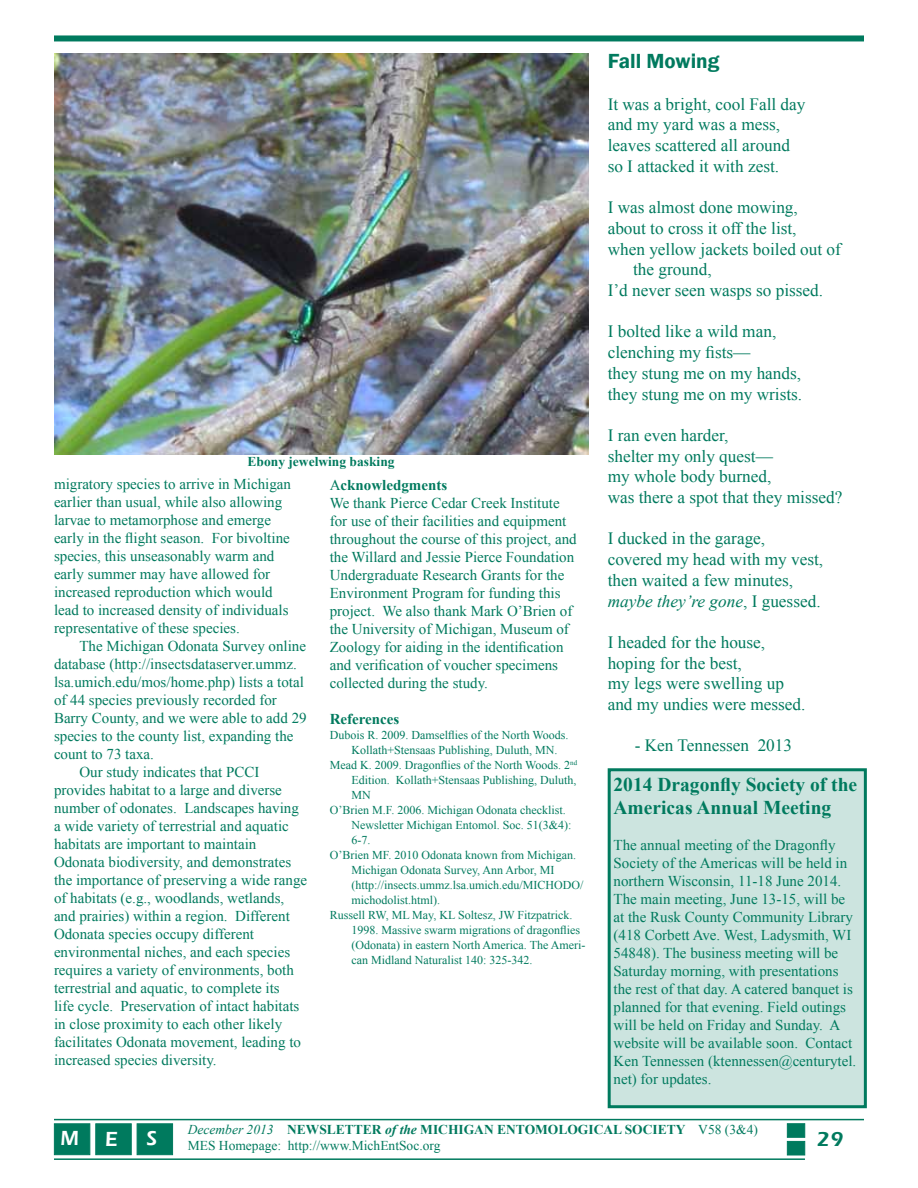
<style>
.page{position:relative;width:918px;height:1188px;background:#fff}
.page>*{position:absolute;margin:0;border:0;box-sizing:border-box;transform-origin:0 0}
.t1{font:600 21px "Franklin Gothic";color:#007a5e}
.t2{font:600 21px "Eras ITC";color:#fff}
.t3{font:600 21px "Eras ITC";color:#007a5e}
.t4{font:700 19.5px/23.4px "Times New Roman";color:#007a5e}
.t5{font:17.25px/20.7px "Times New Roman";color:#007a5e}
.t6{font:15px/18px "Times New Roman";color:#007a5e}
.t7{font:700 15px "Times New Roman";color:#007a5e}
.t8{font:13.5px/16.2px "Times New Roman";color:#007a5e}
.t9{font:700 13.5px "Times New Roman";color:#007a5e}
.t10{font:12px "Times New Roman";color:#007a5e}
.s1{font-weight:700}
.s2{font-style:italic}
.s3{font-weight:700;font-style:italic}
</style>
<div class="page">
<div style="left:54px;top:35px;width:810px;height:6px;background:#007a5e"></div>
<hr style="left:54px;top:1158px;width:751px;height:2px;background:#007a5e">
<hr style="left:54px;top:1119px;width:810px;height:1px;background:#007a5e">
<div style="left:137px;top:1123px;width:36px;height:32px;background:#007a5e;border:1px solid #007a5e"></div>
<div style="left:95px;top:1123px;width:37px;height:32px;background:#007a5e;border:1px solid #007a5e"></div>
<div style="left:54px;top:1123px;width:36px;height:32px;background:#007a5e;border:1px solid #007a5e"></div>
<div style="left:787px;top:1141px;width:18px;height:14px;background:#007a5e;border:1px solid #007a5e"></div>
<div style="left:787px;top:1123px;width:18px;height:15px;background:#007a5e;border:1px solid #007a5e"></div>
<img style="left:54px;top:54px;width:534px;height:400px">
<div style="left:608px;top:768px;width:259px;height:340px;background:#cce4df;border:3px solid #007a5e"></div>
<p class="t9" style="left:248px;top:452px;width:149px">Ebony jewelwing basking</p>
<p class="t6" style="left:54px;top:475px;width:239px">migratory species to arrive in Michigan earlier than usual, while also allowing larvae to metamorphose and emerge early in the flight season. For bivoltine species, this unseasonably warm and early summer may have allowed for increased reproduction which would lead to increased density of individuals representative of these species.</p>
<p class="t6" style="left:80px;top:637px;width:228px">The Michigan Odonata Survey online</p>
<p class="t6" style="left:54px;top:655px;width:244px">database (http://insectsdataserver.ummz.</p>
<p class="t6" style="left:54px;top:673px;width:251px">lsa.umich.edu/mos/home.php) lists a total</p>
<p class="t6" style="left:54px;top:691px;width:224px">of 44 species previously recorded for</p>
<p class="t6" style="left:54px;top:709px;width:254px">Barry County, and we were able to add 29</p>
<p class="t6" style="left:54px;top:727px;width:241px">species to the county list, expanding the</p>
<p class="t6" style="left:54px;top:745px;width:101px">count to 73 taxa.</p>
<p class="t6" style="left:80px;top:763px;width:181px">Our study indicates that PCCI</p>
<p class="t6" style="left:54px;top:781px;width:229px">provides habitat to a large and diverse</p>
<p class="t6" style="left:54px;top:799px;width:246px">number of odonates. Landscapes having</p>
<p class="t6" style="left:54px;top:817px;width:236px">a wide variety of terrestrial and aquatic</p>
<p class="t6" style="left:54px;top:835px;width:204px">habitats are important to maintain</p>
<p class="t6" style="left:54px;top:853px;width:239px">Odonata biodiversity, and demonstrates</p>
<p class="t6" style="left:54px;top:871px;width:255px">the importance of preserving a wide range</p>
<p class="t6" style="left:54px;top:889px;width:232px">of habitats (e.g., woodlands, wetlands,</p>
<p class="t6" style="left:54px;top:907px;width:237px">and prairies) within a region. Different</p>
<p class="t6" style="left:54px;top:925px;width:202px">Odonata species occupy different</p>
<p class="t6" style="left:54px;top:943px;width:238px">environmental niches, and each species</p>
<p class="t6" style="left:54px;top:961px;width:241px">requires a variety of environments, both</p>
<p class="t6" style="left:54px;top:979px;width:227px">terrestrial and aquatic, to complete its</p>
<p class="t6" style="left:54px;top:997px;width:247px">life cycle. Preservation of intact habitats</p>
<p class="t6" style="left:54px;top:1015px;width:230px">in close proximity to each other likely</p>
<p class="t6" style="left:54px;top:1033px;width:249px">facilitates Odonata movement, leading to</p>
<p class="t6" style="left:54px;top:1051px;width:164px">increased species diversity.</p>
<p class="t6" style="left:330px;top:476px;width:249px">A<span class="s1">cknowledgments<br></span>We thank Pierce Cedar Creek Institute for use of their facilities and equipment throughout the course of this project, and the Willard and Jessie Pierce Foundation Undergraduate Research Grants for the Environment Program for funding this project. We also thank Mark O’Brien of the University of Michigan, Museum of Zoology for aiding in the identification and verification of voucher specimens collected during the study.</p>
<p class="t7" style="left:330px;top:709px;width:71px">References</p>
<p class="t10" style="left:330px;top:727px;width:240px">Dubois R. 2009. Damselflies of the North Woods.</p>
<p class="t10" style="left:351px;top:742px;width:208px">Kollath+Stensaas Publishing, Duluth, MN.</p>
<p class="t10" style="left:330px;top:757px;width:249px">Mead K. 2009. Dragonflies of the North Woods. 2<sup>nd</sup></p>
<p class="t10" style="left:351px;top:772px;width:227px">Edition. Kollath+Stensaas Publishing, Duluth,</p>
<p class="t10" style="left:351px;top:787px;width:21px">MN</p>
<p class="t10" style="left:330px;top:802px;width:238px">O’Brien M.F. 2006. Michigan Odonata checklist.</p>
<p class="t10" style="left:351px;top:817px;width:221px">Newsletter Michigan Entomol. Soc. 51(3&amp;4):</p>
<p class="t10" style="left:351px;top:832px;width:20px">6-7.</p>
<p class="t10" style="left:330px;top:847px;width:248px">O’Brien MF. 2010 Odonata known from Michigan.</p>
<p class="t10" style="left:351px;top:862px;width:205px">Michigan Odonata Survey, Ann Arbor, MI</p>
<p class="t10" style="left:351px;top:877px;width:233px">(http://insects.ummz.lsa.umich.edu/MICHODO/</p>
<p class="t10" style="left:351px;top:892px;width:90px">michodolist.html).</p>
<p class="t10" style="left:330px;top:907px;width:244px">Russell RW, ML May, KL Soltesz, JW Fitzpatrick.</p>
<p class="t10" style="left:351px;top:922px;width:230px">1998. Massive swarm migrations of dragonflies</p>
<p class="t10" style="left:351px;top:937px;width:236px">(Odonata) in eastern North America. The Ameri-</p>
<p class="t10" style="left:351px;top:952px;width:182px">can Midland Naturalist 140: 325-342.</p>
<h1 class="t1" style="left:608px;top:48px;width:113px">Fall Mowing</h1>
<p class="t5" style="left:608px;top:93px;width:199px">It was a bright, cool Fall day and my yard was a mess, leaves scattered all around so I attacked it with zest.</p>
<p class="t5" style="left:608px;top:197px;width:192px">I was almost done mowing,</p>
<p class="t5" style="left:608px;top:218px;width:190px">about to cross it off the list,</p>
<p class="t5" style="left:608px;top:238px;width:235px">when yellow jackets boiled out of</p>
<p class="t5" style="left:633px;top:259px;width:80px">the ground,</p>
<p class="t5" style="left:608px;top:280px;width:217px">I’d never seen wasps so pissed.</p>
<p class="t5" style="left:608px;top:321px;width:196px">I bolted like a wild man, clenching my fists—<br>they stung me on my hands, they stung me on my wrists.</p>
<p class="t5" style="left:608px;top:425px;width:236px">I ran even harder,<br>shelter my only quest—<br>my whole body burned,<br>was there a spot that they missed?</p>
<p class="t5" style="left:608px;top:528px;width:217px">I ducked in the garage, covered my head with my vest, then waited a few minutes, <span class="s2">maybe they’re gone</span>, I guessed.</p>
<p class="t5" style="left:608px;top:632px;width:199px">I headed for the house, hoping for the best,<br>my legs were swelling up and my undies were messed.</p>
<p class="t5" style="left:635px;top:735px;width:159px">- Ken Tennessen 2013</p>
<h2 class="t4" style="left:614px;top:772px;width:245px">2014 Dragonfly Society of the<br>Americas Annual Meeting</h2>
<p class="t6" style="left:614px;top:836px;width:244px">The annual meeting of the Dragonfly Society of the Americas will be held in northern Wisconsin, 11-18 June 2014.<br>The main meeting, June 13-15, will be at the Rusk County Community Library (418 Corbett Ave. West, Ladysmith, WI 54848). The business meeting will be Saturday morning, with presentations the rest of that day. A catered banquet is planned for that evening. Field outings will be held on Friday and Sunday. A website will be available soon. Contact Ken Tennessen (ktennessen@centurytel. net) for updates.</p>
<p class="t8" style="left:188px;top:1121px;width:572px"><span class="s2">December 2013</span> <span class="s1">NEWSLETTER</span> <span class="s3">of the</span> <span class="s1">MICHIGAN ENTOMOLOGICAL SOCIETY</span> V58 (3&amp;4)<br>MES Homepage: http://www.MichEntSoc.org</p>
<h1 class="t2" style="left:61px;top:1127px;width:59px">M E</h1>
<h1 class="t2" style="left:146px;top:1126px;width:12px">S</h1>
<h1 class="t3" style="left:817px;top:1127px;width:28px">29</h1>
</div>
